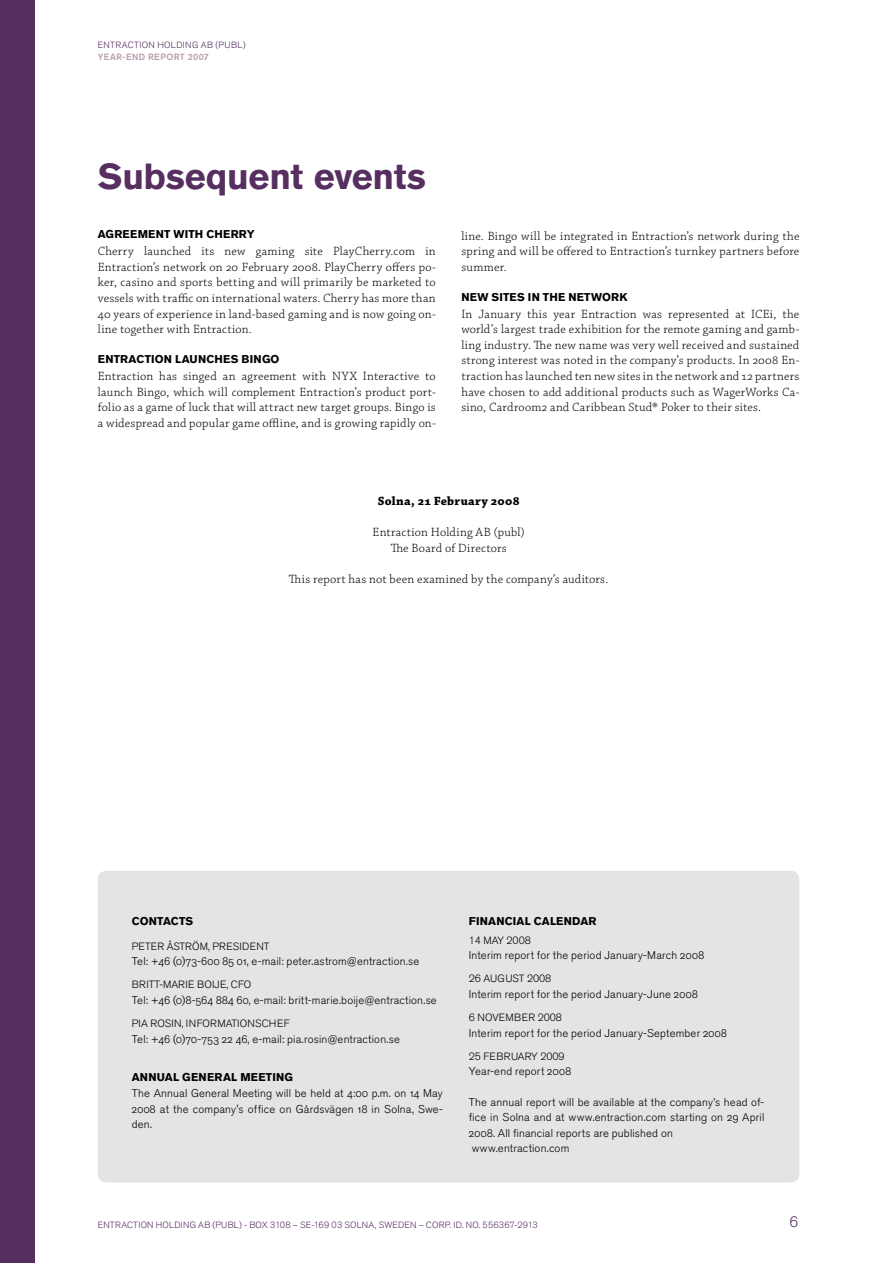
<style>
.page{position:relative;width:893px;height:1263px;background:#fff}
.page>*{position:absolute;margin:0;border:0;box-sizing:border-box;transform-origin:0 0}
.t1{font:700 36px "Akzidenz Grotesk BE";letter-spacing:-.005em;color:#562f60}
.t2{font:300 15px "Akzidenz Grotesk BE";color:#562f60}
.t3{font:300 12.6px/15.6px "Chaparral Pro";letter-spacing:.02em;color:#000;text-align:justify}
.t4{font:700 12.6px "Chaparral Pro";letter-spacing:.025em;color:#000}
.t5{font:300 11.25px/15.3px "Akzidenz Grotesk BE";letter-spacing:.015em;color:#000}
.t6{font:700 11.25px "Akzidenz Grotesk BE";letter-spacing:.02em;color:#000}
.t7{font:300 10.5px "Akzidenz Grotesk BE";letter-spacing:.02em;color:#000}
.t8{font:300 10.5px "Akzidenz Grotesk BE";letter-spacing:.04em;color:#000}
.t9{font:300 9px "Akzidenz Grotesk BE";letter-spacing:.025em;color:#562f60}
.t10{font:500 9px "Akzidenz Grotesk BE";letter-spacing:.04em;color:#b49daf}
</style>
<div class="page">
<div style="left:0;top:0;width:34px;height:1263px;background:#562f60"></div>
<div style="left:98px;top:871px;width:701px;height:311px;background:#e3e4e5;border-radius:9px"></div>
<p class="t9" style="left:98px;top:40px;width:128px">ENTRACTION HOLDING AB (publ</p>
<p class="t9" style="left:243px;top:40px;width:4px">)</p>
<p class="t10" style="left:98px;top:51px;width:113px">YEAR-END REPORT 2007</p>
<h1 class="t1" style="left:98px;top:155px;width:330px">SUBSEQUENT EVENTS</h1>
<p class="t6" style="left:98px;top:228px;width:158px">AGREEMENT WITH CHERRY</p>
<p class="t3" style="left:98px;top:244px;width:340px">Cherry launched its new gaming site PlayCherry.com in Entraction’s network on 20 February 2008. PlayCherry offers po&shy;ker, casino and sports betting and will primarily be marketed to vessels with traffic on international waters. Cherry has more than 40 years of experience in land-based gaming and is now going on&shy;line together with Entraction.</p>
<p class="t6" style="left:98px;top:352px;width:183px">ENTRACTION LAUNCHES BINGO</p>
<p class="t3" style="left:98px;top:369px;width:340px">Entraction has singed an agreement with NYX Interactive to launch Bingo, which will complement Entraction’s product port&shy;folio as a game of luck that will attract new target groups. Bingo is a widespread and popular game offline, and is growing rapidly on-</p>
<p class="t3" style="left:461px;top:228px;width:340px">line. Bingo will be integrated in Entraction’s network during the spring and will be offered to Entraction’s turnkey partners before summer.</p>
<p class="t6" style="left:461px;top:290px;width:167px">NEW SITES IN THE NETWORK</p>
<p class="t3" style="left:461px;top:306px;width:340px">In January this year Entraction was represented at ICEi, the world’s largest trade exhibition for the remote gaming and gamb&shy;ling industry. The new name was very well received and sustained strong interest was noted in the company’s products. In 2008 En&shy;traction has launched ten new sites in the network and 12 partners have chosen to add additional products such as WagerWorks Ca&shy;sino, Cardroom2 and Caribbean Stud® Poker to their sites.</p>
<p class="t4" style="left:378px;top:493px;width:143px">Solna, 21 February 2008</p>
<p class="t3" style="left:373px;top:525px;width:153px;text-align:center">Entraction Holding AB (publ)<br>The Board of Directors</p>
<p class="t3" style="left:289px;top:572px;width:321px">This report has not been examined by the company’s auditors.</p>
<p class="t6" style="left:132px;top:914px;width:63px">CONTACTS</p>
<p class="t7" style="left:132px;top:940px;width:14px">Peter</p>
<p class="t7" style="left:167px;top:940px;width:60px">Åström, President</p>
<p class="t5" style="left:132px;top:953px;width:289px">Tel: +46 (0)73-600 85 01, e-mail: peter.astrom@entraction.se</p>
<p class="t7" style="left:132px;top:979px;width:14px">Britt</p>
<p class="t7" style="left:160px;top:979px;width:19px">-Marie</p>
<p class="t7" style="left:197px;top:979px;width:14px">Boije</p>
<p class="t7" style="left:227px;top:979px;width:26px">, CFO</p>
<p class="t5" style="left:132px;top:992px;width:306px">Tel: +46 (0)8-564 884 60, e-mail: britt-marie.boije@entraction.se</p>
<p class="t7" style="left:132px;top:1018px;width:33px">Pia Rosin</p>
<p class="t7" style="left:182px;top:1018px;width:12px">, informationschef</p>
<p class="t5" style="left:132px;top:1031px;width:270px">Tel: +46 (0)70-753 22 46, e-mail: pia.rosin@entraction.se</p>
<p class="t6" style="left:132px;top:1070px;width:17px">ANNUAL</p>
<p class="t6" style="left:182px;top:1070px;width:18px">GENERAL</p>
<p class="t6" style="left:240px;top:1070px;width:19px">MEETING</p>
<p class="t5" style="left:132px;top:1086px;width:313px;text-align:justify">The Annual General Meeting will be held at 4:00 p.m. on 14 May 2008 at the company's office on Gårdsvägen 18 in Solna, Swe&shy;den.</p>
<p class="t6" style="left:469px;top:914px;width:129px">FINANCIAL CALENDAR</p>
<p class="t7" style="left:469px;top:934px;width:63px">14 MAY 2008</p>
<p class="t5" style="left:469px;top:947px;width:237px">Interim report for the period January-March 2008</p>
<p class="t7" style="left:469px;top:973px;width:84px">26 AUGUST 2008</p>
<p class="t5" style="left:469px;top:986px;width:230px">Interim report for the period January-June 2008</p>
<p class="t8" style="left:469px;top:1012px;width:95px">6 NOVEMBER 2008</p>
<p class="t5" style="left:469px;top:1025px;width:260px">Interim report for the period January-September 2008</p>
<p class="t7" style="left:469px;top:1050px;width:97px">25 FEBRUARY 2009</p>
<p class="t5" style="left:469px;top:1064px;width:104px">Year-end report 2008</p>
<p class="t5" style="left:469px;top:1094px;width:297px">The annual report will be available at the company’s head of&shy;fice in Solna and at www.entraction.com starting on 29 April 2008. All financial reports are published on www.entraction.com</p>
<p class="t9" style="left:98px;top:1220px;width:125px">ENTRACTION HOLDING AB (publ</p>
<p class="t9" style="left:239px;top:1220px;width:118px">) - Box 3108 – SE-169 03 Solna</p>
<p class="t9" style="left:375px;top:1220px;width:25px">, Sweden</p>
<p class="t9" style="left:419px;top:1220px;width:21px">– Corp</p>
<p class="t9" style="left:450px;top:1220px;width:90px">. ID. no. 556367-2913</p>
<p class="t2" style="left:790px;top:1213px;width:10px">6</p>
</div>
